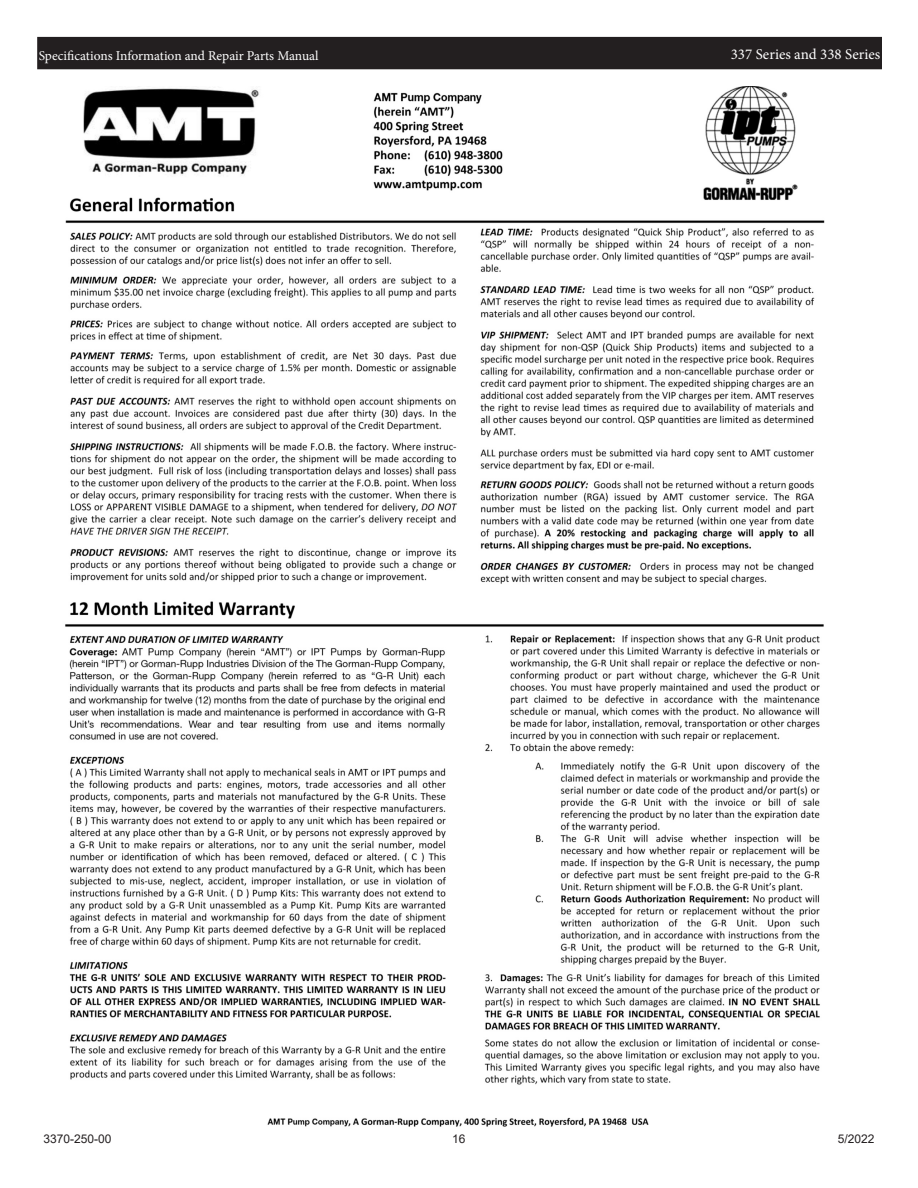
<style>
.page{position:relative;width:918px;height:1188px;background:#fff}
.page>*{position:absolute;margin:0;border:0;box-sizing:border-box;transform-origin:0 0}
.t1{font:15px "Minion Pro";color:#fff}
.t2{font:13.5px "Minion Pro";color:#fff}
.t3{font:12px "Arial";color:#231f20}
</style>
<div class="page">
<div style="left:38px;top:38px;width:843px;height:31px;background:#231f20"></div>
<div style="left:37px;top:37px;width:845px;height:32px;border:2px solid #231f20"></div>
<img style="left:65px;top:87px;width:760px;height:1040px">
<p class="t2" style="left:39px;top:46px;width:281px">Specifications Information and Repair Parts Manual</p>
<p class="t1" style="left:731px;top:44px;width:151px">337 Series and 338 Series</p>
<p class="t3" style="left:44px;top:1131px;width:70px">3370-250-00</p>
<p class="t3" style="left:452px;top:1131px;width:15px">16</p>
<p class="t3" style="left:838px;top:1131px;width:38px">5/2022</p>
</div>
